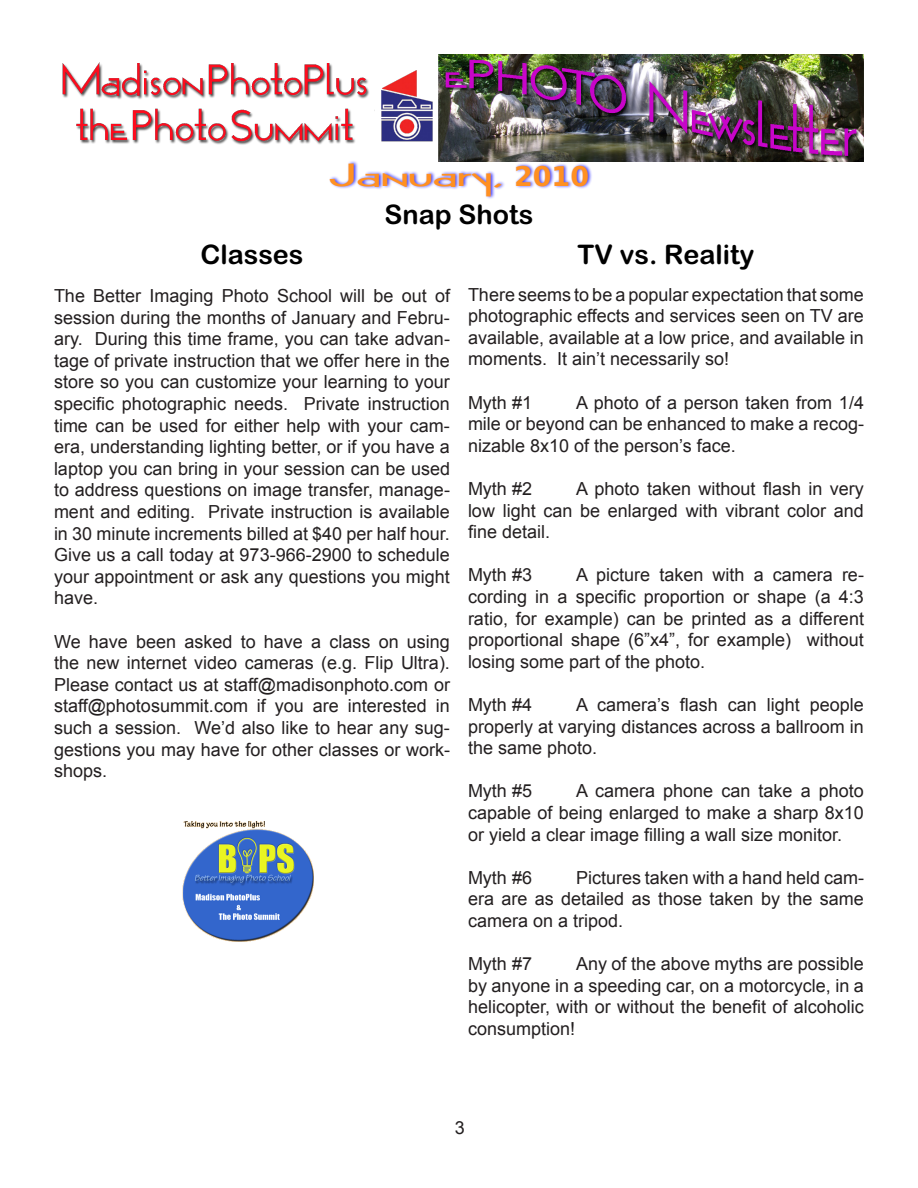
<style>
.page{position:relative;width:918px;height:1188px;background:#fff}
.page>*{position:absolute;margin:0;border:0;box-sizing:border-box;transform-origin:0 0}
.t1{font:27px "Arial Rounded 2";color:#000}
.t2{font:700 27px "Opticon One 1 Ex";color:#ff9021}
.t3{font:18px/21.6px "Arial";color:#231f20;text-align:justify}
.s1{font-family:"Prima Sans BT"}
</style>
<div class="page">
<div style="left:328px;top:160px;width:265px;height:40px;background:#00f;opacity:.75"></div>
<img style="left:62px;top:54px;width:802px;height:108px">
<img style="left:182px;top:821px;width:132px;height:121px">
<h1 class="t2" style="left:329px;top:161px;width:262px">January, <span class="s1">2010</span></h1>
<h1 class="t1" style="left:385px;top:198px;width:150px">Snap Shots</h1>
<h1 class="t1" style="left:200px;top:239px;width:105px">Classes</h1>
<h1 class="t1" style="left:578px;top:239px;width:178px">TV vs. Reality</h1>
<p class="t3" style="left:54px;top:285px;width:398px">The Better Imaging Photo School will be out of session during the months of January and Febru&shy;ary. During this time frame, you can take advan&shy;tage of private instruction that we offer here in the store so you can customize your learning to your specific photographic needs. Private instruction time can be used for either help with your cam&shy;era, understanding lighting better, or if you have a laptop you can bring in your session can be used to address questions on image transfer, manage&shy;ment and editing. Private instruction is available in 30 minute increments billed at $40 per half hour.<br>Give us a call today at 973-966-2900 to schedule your appointment or ask any questions you might have.</p>
<p class="t3" style="left:54px;top:631px;width:398px">We have been asked to have a class on using the new internet video cameras (e.g. Flip Ultra).<br>Please contact us at staff@madisonphoto.com or staff@photosummit.com if you are interested in such a session. We’d also like to hear any sug&shy;gestions you may have for other classes or work&shy;shops.</p>
<p class="t3" style="left:468px;top:284px;width:397px">There seems to be a popular expectation that some photographic effects and services seen on TV are available, available at a low price, and available in moments. It ain’t necessarily so!</p>
<p class="t3" style="left:468px;top:392px;width:66px">Myth #1</p>
<p class="t3" style="left:468px;top:392px;width:398px;text-indent:108px">A photo of a person taken from 1/4 mile or beyond can be enhanced to make a recog&shy;nizable 8x10 of the person’s face.</p>
<p class="t3" style="left:468px;top:478px;width:66px">Myth #2</p>
<p class="t3" style="left:468px;top:478px;width:397px;text-indent:108px">A photo taken without flash in very low light can be enlarged with vibrant color and fine detail.</p>
<p class="t3" style="left:468px;top:565px;width:66px">Myth #3</p>
<p class="t3" style="left:468px;top:565px;width:398px;text-indent:108px">A picture taken with a camera re&shy;cording in a specific proportion or shape (a 4:3 ratio, for example) can be printed as a different proportional shape (6”x4”, for example) without losing some part of the photo.</p>
<p class="t3" style="left:468px;top:694px;width:66px">Myth #4</p>
<p class="t3" style="left:468px;top:694px;width:397px;text-indent:108px">A camera’s flash can light people properly at varying distances across a ballroom in the same photo.</p>
<p class="t3" style="left:468px;top:781px;width:66px">Myth #5</p>
<p class="t3" style="left:468px;top:781px;width:397px;text-indent:108px">A camera phone can take a photo capable of being enlarged to make a sharp 8x10 or yield a clear image filling a wall size monitor.</p>
<p class="t3" style="left:468px;top:867px;width:66px">Myth #6</p>
<p class="t3" style="left:468px;top:867px;width:397px;text-indent:108px">Pictures taken with a hand held cam&shy;era are as detailed as those taken by the same camera on a tripod.</p>
<p class="t3" style="left:468px;top:953px;width:66px">Myth #7</p>
<p class="t3" style="left:468px;top:953px;width:397px;text-indent:108px">Any of the above myths are possible by anyone in a speeding car, on a motorcycle, in a helicopter, with or without the benefit of alcoholic consumption!</p>
<p class="t3" style="left:455px;top:1117px;width:12px">3</p>
</div>
